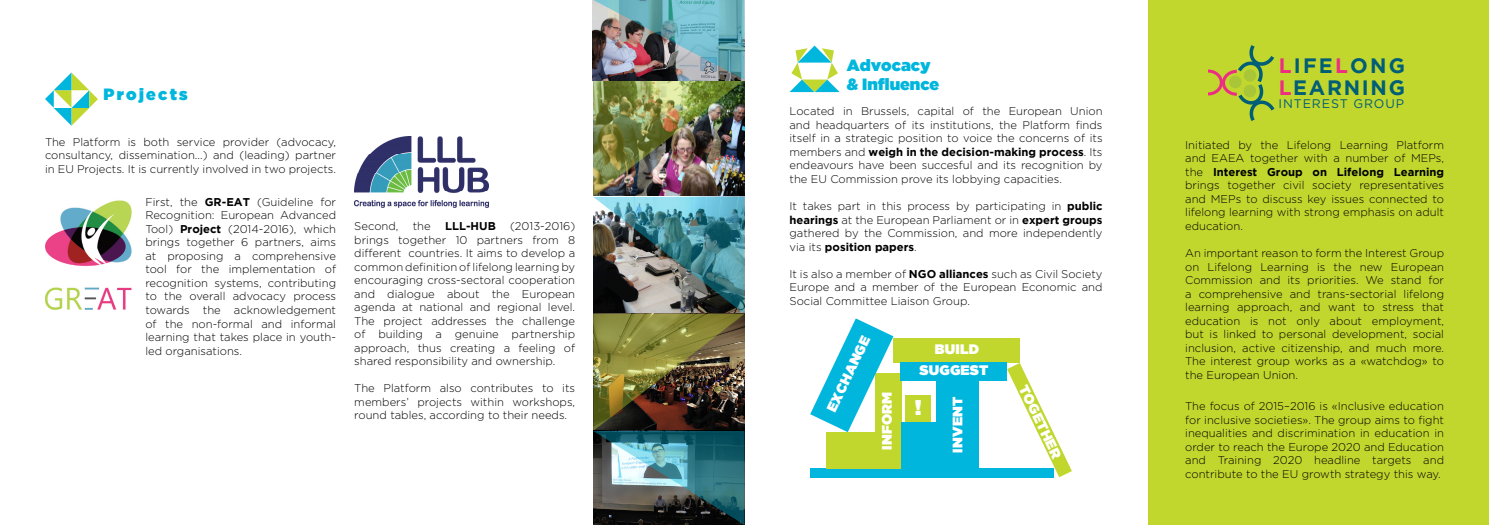
<style>
.page{position:relative;width:1489px;height:525px;background:#fff}
.page>*{position:absolute;margin:0;border:0;box-sizing:border-box;transform-origin:0 0}
.t1{font:21.25px "Gotham Ultra";color:#fff}
.t2{font:700 20.75px "Gotham";letter-spacing:.095em;color:#005e76}
.t3{font:16.25px "Gotham Ultra";color:#00b6dd}
.t4{font:16.25px "Gotham Ultra";letter-spacing:.14em;color:#00b6dd}
.t5{font:13.75px "Gotham Ultra";letter-spacing:.015em;color:#fff}
.t6{font:12.38px "Gotham HTF";letter-spacing:.07em;color:#005e76}
.t7{font:300 11.25px/13.5px "Gotham";color:#000;text-align:justify}
.t8{font:700 11.25px "Gotham";color:#000}
.s1{font-weight:700}
.s2{color:#ed2d84}
</style>
<div class="page">
<img style="left:45px;top:200px;width:87px;height:109px">
<div style="left:1148px;top:0;width:340px;height:524px;background:#c1d72e"></div>
<svg style="left:45px;top:72px;width:53px;height:54px"></svg>
<img style="left:592px;top:0;width:152px;height:524px">
<img style="left:354px;top:136px;width:135px;height:71px">
<svg style="left:789px;top:46px;width:50px;height:46px"></svg>
<svg style="left:1208px;top:45px;width:67px;height:76px"></svg>
<div style="left:810px;top:468px;width:243px;height:9px;background:#00b6dd"></div>
<div style="left:826px;top:432px;width:49px;height:36px;background:#c1d72e"></div>
<div style="left:875px;top:373px;width:27px;height:95px;background:#c1d72e"></div>
<div style="left:900px;top:422px;width:36px;height:47px;background:#00b6dd"></div>
<div style="left:893px;top:338px;width:127px;height:24px;background:#c1d72e"></div>
<div style="left:905px;top:395px;width:26px;height:27px;background:#c1d72e"></div>
<svg style="left:810px;top:318px;width:83px;height:114px"></svg>
<div style="left:936px;top:380px;width:42px;height:89px;background:#00b6dd"></div>
<div style="left:900px;top:362px;width:106px;height:18px;background:#00b6dd"></div>
<svg style="left:1007px;top:363px;width:64px;height:114px"></svg>
<p class="t4" style="left:103px;top:84px;width:86px">Projects</p>
<p class="t7" style="left:45px;top:134px;width:292px">The Platform is both service provider (advocacy, consultancy, dissemination...) and (leading) partner in EU Projects. It is currently involved in two projects.</p>
<p class="t7" style="left:145px;top:195px;width:192px">First, the <span class="s1">GR-EAT</span> (Guideline for Recognition: European Advanced Tool) <span class="s1">Project</span> (2014-2016), which brings together 6 partners, aims at proposing a comprehensive tool for the implementation of recognition systems, contributing to the overall advocacy process towards the acknowledgement of the non-formal and informal learning that takes place in youth&shy;led organisations.</p>
<p class="t7" style="left:354px;top:219px;width:46px">Second,</p>
<p class="t7" style="left:413px;top:219px;width:19px">the</p>
<p class="t8" style="left:445px;top:219px;width:52px">LLL-HUB</p>
<p class="t7" style="left:354px;top:219px;width:222px;text-indent:156px">(2013-2016) brings together 10 partners from 8 different countries. It aims to develop a common definition of lifelong learning by encouraging cross-sectoral cooperation and dialogue about the European agenda at national and regional level.<br>The project addresses the challenge of building a genuine partnership approach, thus creating a feeling of shared responsibility and ownership.</p>
<p class="t7" style="left:354px;top:381px;width:222px">The Platform also contributes to its members’ projects within workshops, round tables, according to their needs.</p>
<p class="t3" style="left:846px;top:56px;width:85px">Advocacy</p>
<p class="t3" style="left:846px;top:75px;width:94px">&amp; Influence</p>
<p class="t7" style="left:789px;top:104px;width:314px">Located in Brussels, capital of the European Union and headquarters of its institutions, the Platform finds itself in a strategic position to voice the concerns of its members and <span class="s1">weigh in the decision-making process</span>. Its endeavours have been succesful and its recognition by the EU Commission prove its lobbying capacities.</p>
<p class="t7" style="left:789px;top:199px;width:314px">It takes part in this process by participating in <span class="s1">public hearings</span> at the European Parliament or in <span class="s1">expert groups </span>gathered by the Commission, and more independently via its <span class="s1">position papers</span>.</p>
<p class="t7" style="left:789px;top:266px;width:314px">It is also a member of <span class="s1">NGO alliances</span> such as Civil Society Europe and a member of the European Economic and Social Committee Liaison Group.</p>
<p class="t5" style="left:824px;top:407px;width:84px;rotate:-65deg">EXCHANGE</p>
<p class="t5" style="left:878px;top:449px;width:59px;rotate:-90deg">INFORM</p>
<p class="t5" style="left:934px;top:341px;width:46px">BUILD</p>
<p class="t5" style="left:919px;top:362px;width:70px">SUGGEST</p>
<p class="t1" style="left:914px;top:395px;width:8px">!</p>
<p class="t5" style="left:949px;top:452px;width:57px;rotate:-90deg">INVENT</p>
<p class="t5" style="left:1029px;top:382px;width:81px;rotate:64deg">TOGETHER</p>
<p class="t2" style="left:1278px;top:53px;width:128px"><span class="s2">L</span>IFE<span class="s2">L</span>ONG</p>
<p class="t2" style="left:1278px;top:75px;width:128px"><span class="s2">L</span>EARNING</p>
<p class="t6" style="left:1278px;top:96px;width:127px">INTEREST GROUP</p>
<p class="t7" style="left:1185px;top:138px;width:260px">Initiated by the Lifelong Learning Platform and EAEA together with a number of MEPs, the <span class="s1">Interest Group on Lifelong Learning </span>brings together civil society representatives and MEPs to discuss key issues connected to lifelong learning with strong emphasis on adult education.</p>
<p class="t7" style="left:1185px;top:246px;width:260px">An important reason to form the Interest Group on Lifelong Learning is the new European Commission and its priorities. We stand for a comprehensive and trans-sectorial lifelong learning approach, and want to stress that education is not only about employment, but is linked to personal development, social inclusion, active citizenship, and much more.<br>The interest group works as a «watchdog» to the European Union.</p>
<p class="t7" style="left:1185px;top:399px;width:260px">The focus of 2015–2016 is «Inclusive education for inclusive societies». The group aims to fight inequalities and discrimination in education in order to reach the Europe 2020 and Education and Training 2020 headline targets and contribute to the EU growth strategy this way.</p>
</div>
